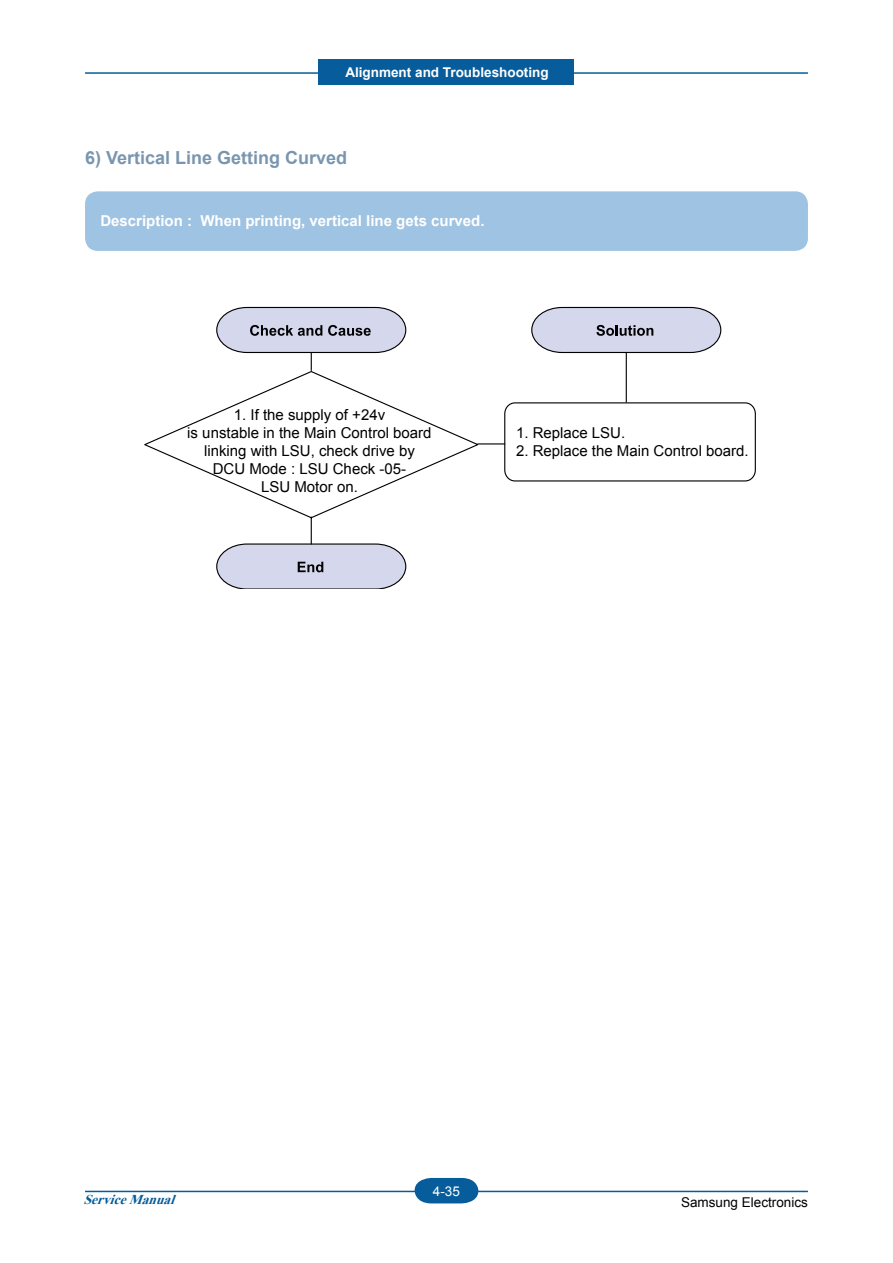
<style>
.page{position:relative;width:893px;height:1263px;background:#fff}
.page>*{position:absolute;margin:0;border:0;box-sizing:border-box;transform-origin:0 0}
.t1{font:700 18px "Arial";color:#7a96af}
.t2{font:15px/18px "Arial";color:#000;text-align:center}
.t3{font:700 15px "Arial";color:#fff}
.t4{font:700 13.5px "Arial";color:#fff}
.t5{font:13.5px "Arial";color:#000}
.t6{font:italic 700 13.5px "Times New Roman";color:#075d9b}
.t7{font:13.5px "Arial";color:#fff}
</style>
<div class="page">
<hr style="left:85px;top:72px;width:723px;height:2px;background:#075d9b">
<div style="left:319px;top:60px;width:255px;height:25px;background:#075d9b"></div>
<hr style="left:85px;top:1191px;width:723px;height:1px;background:#075d9b">
<svg style="left:415px;top:1178px;width:63px;height:25px;background:#1d6ba4"></svg>
<div style="left:85px;top:191px;width:723px;height:60px;background:#9fc3e2;border-radius:13px"></div>
<div style="left:504px;top:402px;width:252px;height:79px;border:1px solid #000;border-radius:11px"></div>
<svg style="left:481px;top:443px;width:24px;height:1px"></svg>
<svg style="left:216px;top:307px;width:191px;height:63px"></svg>
<hr style="left:626px;top:352px;width:1px;height:50px;background:#000">
<svg style="left:531px;top:307px;width:191px;height:47px;background:#c7c9da"></svg>
<svg style="left:216px;top:545px;width:191px;height:44px;background:#ced0e3"></svg>
<svg style="left:144px;top:370px;width:337px;height:175px"></svg>
<p class="t4" style="left:345px;top:64px;width:205px">Alignment and Troubleshooting</p>
<p class="t1" style="left:85px;top:146px;width:264px">6) Vertical Line Getting Curved</p>
<p class="t3" style="left:100px;top:211px;width:386px">Description : When printing, vertical line gets curved.</p>
<p class="t2" style="left:187px;top:406px;width:246px">1. If the supply of +24v<br>is unstable in the Main Control board linking with LSU, check drive by<br>DCU Mode : LSU Check -05-<br>LSU Motor on.</p>
<p class="t2" style="left:516px;top:424px;width:111px">1. Replace LSU.</p>
<p class="t2" style="left:516px;top:442px;width:234px">2. Replace the Main Control board.</p>
<p class="t6" style="left:83px;top:1190px;width:98px">ServiceManual</p>
<p class="t7" style="left:433px;top:1182px;width:29px">4-35</p>
<p class="t5" style="left:681px;top:1193px;width:128px">Samsung Electronics</p>
</div>
